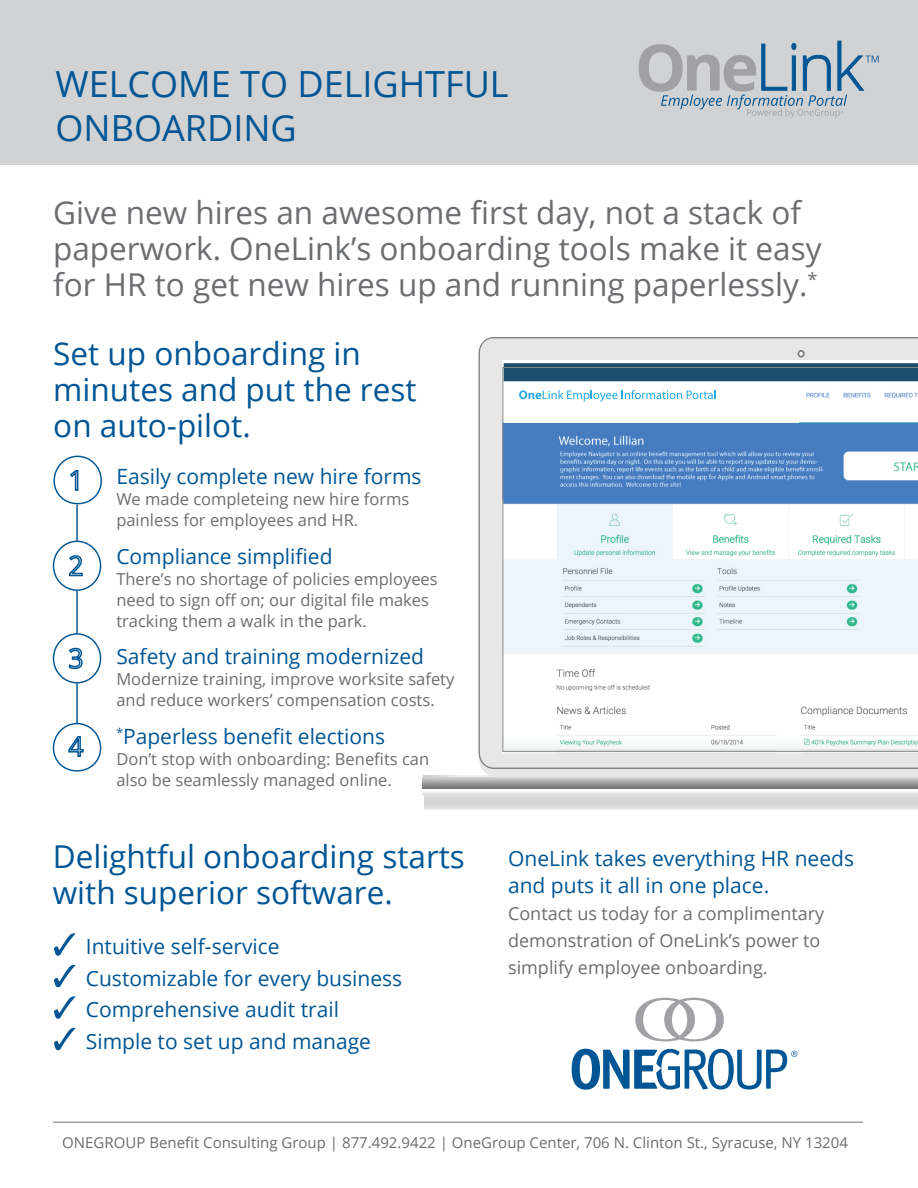
<style>
.page{position:relative;width:918px;height:1188px;background:#fff}
.page>*{position:absolute;margin:0;border:0;box-sizing:border-box;transform-origin:0 0}
.t1{font:36px/43.2px "Open Sans";color:#005595}
.t2{font:31.5px/36px "Open Sans";color:#6c6d70}
.t3{font:31.5px/36px "Open Sans";color:#005595}
.t4{font:21px/31.5px "Open Sans";color:#005595}
.t5{font:18px/27px "Open Sans";color:#6c6d70}
.t6{font:16.5px/21px "Open Sans";color:#6c6d70}
.t7{font:15px "Open Sans";color:#6c6d70}
</style>
<div class="page">
<div style="left:0;top:0;width:918px;height:165px;background:#d1d2d4"></div>
<svg style="left:639px;top:40px;width:240px;height:78px"></svg>
<hr style="left:53px;top:1122px;width:810px;height:1px;background:#a1a1a5">
<svg style="left:635px;top:998px;width:89px;height:43px"></svg>
<svg style="left:572px;top:1049px;width:225px;height:41px"></svg>
<svg style="left:54px;top:933px;width:21px;height:23px"></svg>
<svg style="left:54px;top:965px;width:21px;height:22px"></svg>
<svg style="left:54px;top:996px;width:21px;height:23px"></svg>
<svg style="left:54px;top:1028px;width:21px;height:22px"></svg>
<svg style="left:70px;top:470px;width:9px;height:21px"></svg>
<svg style="left:69px;top:555px;width:14px;height:22px"></svg>
<div style="left:53px;top:541px;width:48px;height:50px;border:1px solid #005595;border-radius:50%"></div>
<svg style="left:68px;top:647px;width:15px;height:23px"></svg>
<div style="left:53px;top:633px;width:48px;height:50px;border:1px solid #005595;border-radius:50%"></div>
<svg style="left:68px;top:736px;width:16px;height:21px"></svg>
<div style="left:53px;top:723px;width:48px;height:49px;border:1px solid #005595;border-radius:50%"></div>
<hr style="left:76px;top:505px;width:2px;height:36px;background:#005595">
<hr style="left:76px;top:590px;width:2px;height:44px;background:#005595">
<hr style="left:76px;top:683px;width:2px;height:41px;background:#005595">
<svg style="left:423px;top:775px;width:56px;height:3px"></svg>
<svg style="left:423px;top:778px;width:495px;height:11px;background:#9d9c9c"></svg>
<svg style="left:479px;top:337px;width:439px;height:432px;background:#e0e1e0"></svg>
<img style="left:502px;top:361px;width:416px;height:392px">
<svg style="left:503px;top:367px;width:415px;height:385px"></svg>
<svg style="left:424px;top:792px;width:494px;height:17px;background:#dcdbdb"></svg>
<div style="left:797px;top:350px;width:8px;height:8px;border:2px solid #808381;border-radius:50%"></div>
<div style="left:53px;top:456px;width:49px;height:48px;border:1px solid #005595;border-radius:50%"></div>
<div style="left:504px;top:382px;width:295px;height:40px;background:#fff"></div>
<svg style="left:519px;top:390px;width:197px;height:12px"></svg>
<h1 class="t1" style="left:55px;top:62px;width:455px">WELCOME TO DELIGHTFUL<br>ONBOARDING</h1>
<h2 class="t2" style="left:53px;top:194px;width:770px">Give new hires an awesome first day, not a stack of paperwork. OneLink’s onboarding tools make it easy for HR to get new hires up and running paperlessly.<sup>*</sup></h2>
<h2 class="t3" style="left:53px;top:335px;width:365px">Set up onboarding in minutes and put the rest on auto-pilot.</h2>
<p class="t4" style="left:116px;top:460px;width:307px">Easily complete new hire forms</p>
<p class="t6" style="left:116px;top:488px;width:295px">We made completeing new hire forms painless for employees and HR.</p>
<p class="t4" style="left:116px;top:540px;width:218px">Compliance simplified</p>
<p class="t6" style="left:116px;top:568px;width:323px">There’s no shortage of policies employees need to sign off on; our digital file makes tracking them a walk in the park.</p>
<p class="t4" style="left:116px;top:640px;width:309px">Safety and training modernized</p>
<p class="t6" style="left:116px;top:668px;width:340px">Modernize training, improve worksite safety and reduce workers’ compensation costs.</p>
<p class="t4" style="left:116px;top:720px;width:270px"><sup>*</sup>Paperless benefit elections</p>
<p class="t6" style="left:116px;top:748px;width:314px">Don’t stop with onboarding: Benefits can also be seamlessly managed online.</p>
<h2 class="t3" style="left:53px;top:838px;width:414px">Delightful onboarding starts with superior software.</h2>
<p class="t4" style="left:86px;top:930px;width:318px">Intuitive self-service<br>Customizable for every business<br>Comprehensive audit trail<br>Simple to set up and manage</p>
<p class="t4" style="left:508px;top:844px;width:347px;line-height:27px">OneLink takes everything HR needs and puts it all in one place.</p>
<p class="t5" style="left:508px;top:899px;width:318px">Contact us today for a complimentary demonstration of OneLink’s power to simplify employee onboarding.</p>
<p class="t7" style="left:62px;top:1132px;width:787px">ONEGROUP Benefit Consulting Group | 877.492.9422 | OneGroup Center, 706 N. Clinton St., Syracuse, NY 13204</p>
</div>
